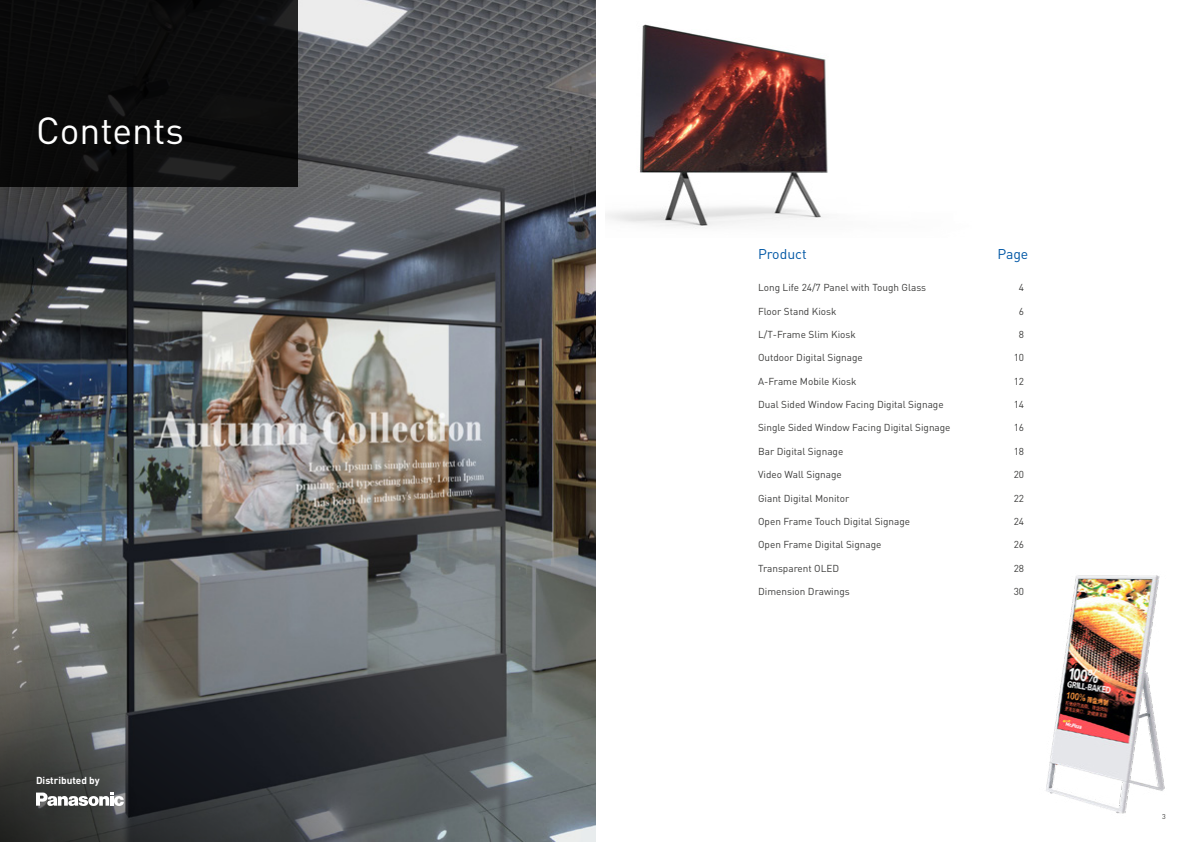
<style>
.page{position:relative;width:1191px;height:842px;background:#fff}
.page>*{position:absolute;margin:0;border:0;box-sizing:border-box;transform-origin:0 0}
.t1{font:37.3px "DIN";color:#fff}
.t2{font:14px "DIN";color:#0057a5}
.t3{font:10px "DIN";color:#3c3c3b}
.t4{font:700 10px "DIN";color:#fff}
.t5{font:7px "DIN";color:#3c3c3b}
</style>
<div class="page">
<img style="left:0;top:0;width:595px;height:842px">
<div style="left:0;top:0;width:298px;height:187px;background:#0b0b0c"></div>
<img style="left:1046px;top:575px;width:119px;height:239px">
<img style="left:605px;top:24px;width:223px;height:205px">
<svg style="left:0;top:462px;width:436px;height:380px;background:#5a5c5d"></svg>
<div style="left:16px;top:757px;width:127px;height:69px;background:#000;opacity:.2"></div>
<svg style="left:36px;top:792px;width:88px;height:14px"></svg>
<h1 class="t1" style="left:36px;top:108px;width:150px">Contents</h1>
<p class="t4" style="left:36px;top:774px;width:65px">Distributed by</p>
<h2 class="t2" style="left:758px;top:245px;width:50px">Product</h2>
<p class="t3" style="left:758px;top:282px;width:169px">Long Life 24/7 Panel with Tough Glass</p>
<p class="t3" style="left:1019px;top:282px;width:7px">4</p>
<p class="t3" style="left:758px;top:305px;width:80px">Floor Stand Kiosk</p>
<p class="t3" style="left:1019px;top:305px;width:7px">6</p>
<p class="t3" style="left:758px;top:328px;width:99px">L/T-Frame Slim Kiosk</p>
<p class="t3" style="left:1019px;top:328px;width:7px">8</p>
<p class="t3" style="left:758px;top:352px;width:106px">Outdoor Digital Signage</p>
<p class="t3" style="left:1013px;top:352px;width:12px">10</p>
<p class="t3" style="left:758px;top:375px;width:100px">A-Frame Mobile Kiosk</p>
<p class="t3" style="left:1013px;top:375px;width:12px">12</p>
<p class="t3" style="left:758px;top:398px;width:187px">Dual Sided Window Facing Digital Signage</p>
<p class="t3" style="left:1013px;top:398px;width:12px">14</p>
<p class="t3" style="left:758px;top:422px;width:194px">Single Sided Window Facing Digital Signage</p>
<p class="t3" style="left:1013px;top:422px;width:12px">16</p>
<p class="t3" style="left:758px;top:445px;width:87px">Bar Digital Signage</p>
<p class="t3" style="left:1013px;top:445px;width:12px">18</p>
<p class="t3" style="left:758px;top:468px;width:85px">Video Wall Signage</p>
<p class="t3" style="left:1013px;top:468px;width:12px">20</p>
<p class="t3" style="left:758px;top:492px;width:93px">Giant Digital Monitor</p>
<p class="t3" style="left:1013px;top:492px;width:12px">22</p>
<p class="t3" style="left:758px;top:515px;width:154px">Open Frame Touch Digital Signage</p>
<p class="t3" style="left:1013px;top:515px;width:12px">24</p>
<p class="t3" style="left:758px;top:538px;width:125px">Open Frame Digital Signage</p>
<p class="t3" style="left:1013px;top:538px;width:12px">26</p>
<p class="t3" style="left:758px;top:562px;width:83px">Transparent OLED</p>
<p class="t3" style="left:1013px;top:562px;width:12px">28</p>
<p class="t3" style="left:758px;top:585px;width:93px">Dimension Drawings</p>
<p class="t3" style="left:1013px;top:585px;width:12px">30</p>
<h2 class="t2" style="left:997px;top:245px;width:33px">Page</h2>
<p class="t5" style="left:1162px;top:812px;width:5px">3</p>
</div>
